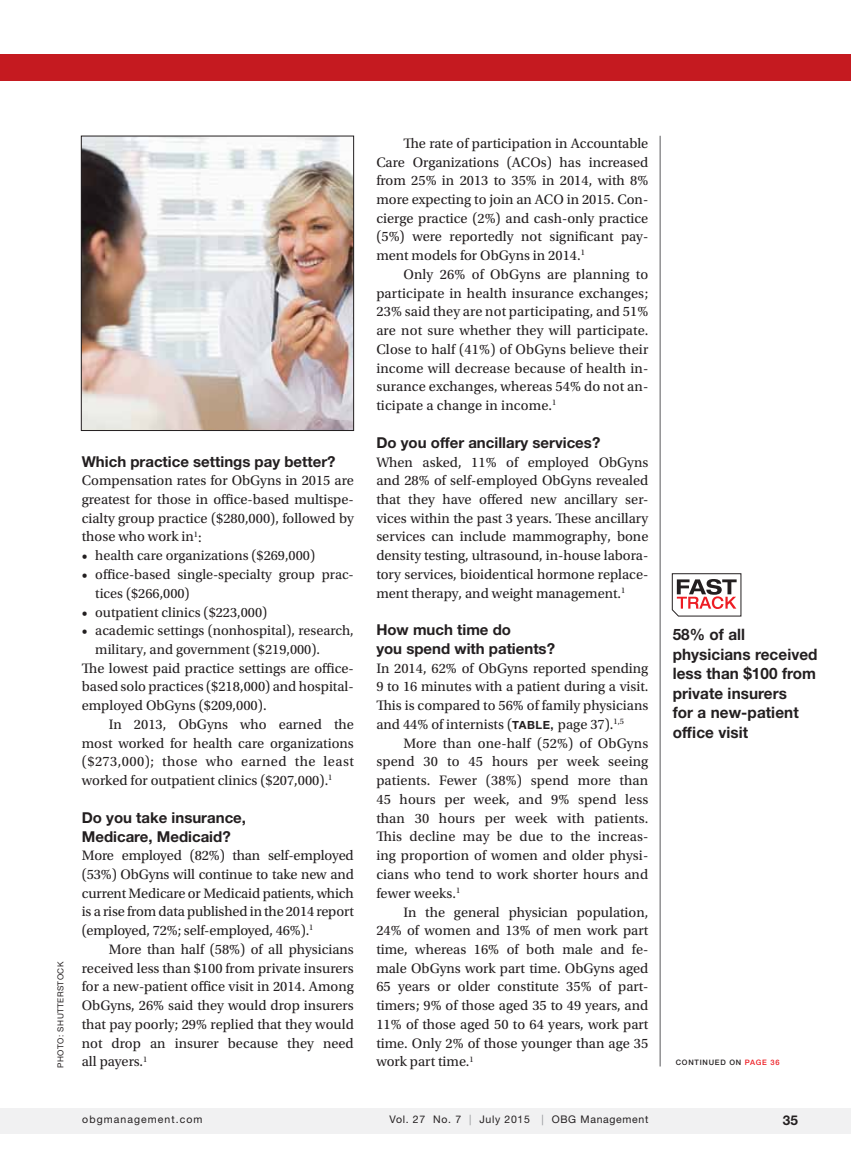
<style>
.page{position:relative;width:851px;height:1161px;background:#fff}
.page>*{position:absolute;margin:0;border:0;box-sizing:border-box;transform-origin:0 0}
.t1{font:700 15.75px/19.5px "Helvetica Neue LT Std";letter-spacing:.005em;color:#231f20}
.t2{font:700 15px/18.8px "Helvetica Neue LT Std";color:#231f20}
.t3{font:14.4px/18.8px "Utopia Std";color:#231f20;text-align:justify}
.t4{font:14.25px/18.8px "Utopia Std";color:#231f20}
.t5{font:700 13.5px "Helvetica Neue LT Std";color:#231f20}
.t6{font:10.5px "Helvetica Neue LT Std";letter-spacing:.065em;color:#231f20}
.t7{font:10.5px "Helvetica Neue LT Std";letter-spacing:.1em;color:#231f20}
.t8{font:8.25px "Helvetica Neue LT Std";letter-spacing:.05em;color:#231f20}
.t9{font:500 7.5px "Helvetica Neue LT Std";letter-spacing:.1em;color:#231f20}
.s1{font-family:"Helvetica Neue LT Std";font-weight:700;font-size:11.25px}
.s2{color:#ed1d24}
.s3{color:#939598}
</style>
<div class="page">
<hr style="left:659px;top:136px;width:1px;height:931px;background:#58595b">
<svg style="left:671px;top:573px;width:70px;height:44px"></svg>
<div style="left:0;top:1108px;width:850px;height:26px;background:#f1f1f2"></div>
<div style="left:0;top:54px;width:850px;height:27px;background:#c51a20"></div>
<img style="left:83px;top:138px;width:269px;height:291px">
<div style="left:81px;top:136px;width:273px;height:295px;border:1px solid #231f20"></div>
<p class="t8" style="left:56px;top:1068px;width:107px;rotate:-90deg">photo : shutterstock</p>
<p class="t2" style="left:82px;top:451px;width:255px">Which practice settings pay better?</p>
<p class="t3" style="left:82px;top:471px;width:273px">Compensation rates for ObGyns in 2015 are greatest for those in office-based multispe&shy;cialty group practice ($280,000), followed by those who work in<sup>1</sup>:</p>
<p class="t4" style="left:82px;top:547px;width:235px">• health care organizations ($269,000)</p>
<p class="t4" style="left:95px;top:565px;width:260px;text-indent:-13px">• office-based single-specialty group prac&shy;tices ($266,000)</p>
<p class="t4" style="left:82px;top:603px;width:187px">• outpatient clinics ($223,000)</p>
<p class="t4" style="left:95px;top:622px;width:260px;text-indent:-13px">• academic settings (nonhospital), research, military, and government ($219,000).</p>
<p class="t3" style="left:82px;top:659px;width:273px">The lowest paid practice settings are office&shy;based solo practices ($218,000) and hospital&shy;employed ObGyns ($209,000).</p>
<p class="t3" style="left:82px;top:715px;width:273px;text-indent:27px">In 2013, ObGyns who earned the most worked for health care organizations ($273,000); those who earned the least worked for outpatient clinics ($207,000).<sup>1</sup></p>
<p class="t2" style="left:82px;top:808px;width:166px">Do you take insurance,<br>Medicare, Medicaid?</p>
<p class="t3" style="left:82px;top:846px;width:273px">More employed (82%) than self-employed (53%) ObGyns will continue to take new and current Medicare or Medicaid patients, which is a rise from data published in the 2014 report (employed, 72%; self-employed, 46%).<sup>1</sup></p>
<p class="t3" style="left:82px;top:940px;width:273px;text-indent:27px">More than half (58%) of all physicians received less than $100 from private insurers for a new-patient office visit in 2014. Among ObGyns, 26% said they would drop insurers that pay poorly; 29% replied that they would not drop an insurer because they need all payers.<sup>1</sup></p>
<p class="t3" style="left:376px;top:134px;width:273px;text-indent:27px">The rate of participation in Accountable Care Organizations (ACOs) has increased from 25% in 2013 to 35% in 2014, with 8% more expecting to join an ACO in 2015. Con&shy;cierge practice (2%) and cash-only practice (5%) were reportedly not significant pay&shy;ment models for ObGyns in 2014.<sup>1</sup></p>
<p class="t3" style="left:376px;top:265px;width:273px;text-indent:27px">Only 26% of ObGyns are planning to participate in health insurance exchanges; 23% said they are not participating, and 51% are not sure whether they will participate.<br>Close to half (41%) of ObGyns believe their income will decrease because of health in&shy;surance exchanges, whereas 54% do not an&shy;ticipate a change in income.<sup>1</sup></p>
<p class="t2" style="left:376px;top:433px;width:225px">Do you offer ancillary services?</p>
<p class="t3" style="left:376px;top:453px;width:273px">When asked, 11% of employed ObGyns and 28% of self-employed ObGyns revealed that they have offered new ancillary ser&shy;vices within the past 3 years. These ancillary services can include mammography, bone density testing, ultrasound, in-house labora&shy;tory services, bioidentical hormone replace&shy;ment therapy, and weight management.<sup>1</sup></p>
<p class="t2" style="left:376px;top:620px;width:180px">How much time do<br>you spend with patients?</p>
<p class="t3" style="left:376px;top:659px;width:273px">In 2014, 62% of ObGyns reported spending 9 to 16 minutes with a patient during a visit.<br>This is compared to 56% of family physicians and 44% of internists (<span class="s1">TABLE,</span> page 37).<sup>1,5</sup></p>
<p class="t3" style="left:376px;top:734px;width:273px;text-indent:27px">More than one-half (52%) of ObGyns spend 30 to 45 hours per week seeing patients. Fewer (38%) spend more than 45 hours per week, and 9% spend less than 30 hours per week with patients.<br>This decline may be due to the increas&shy;ing proportion of women and older physi&shy;cians who tend to work shorter hours and fewer weeks.<sup>1</sup></p>
<p class="t3" style="left:376px;top:903px;width:273px;text-indent:27px">In the general physician population, 24% of women and 13% of men work part time, whereas 16% of both male and fe&shy;male ObGyns work part time. ObGyns aged 65 years or older constitute 35% of part&shy;timers; 9% of those aged 35 to 49 years, and 11% of those aged 50 to 64 years, work part time. Only 2% of those younger than age 35 work part time.<sup>1</sup></p>
<p class="t1" style="left:672px;top:624px;width:146px">58% of all physicians received less than $100 from private insurers<br>for a new-patient office visit</p>
<p class="t9" style="left:675px;top:1058px;width:105px">CONTINUED ON <span class="s2">PAGE 36</span></p>
<p class="t7" style="left:82px;top:1114px;width:122px">obgmanagement.com</p>
<p class="t6" style="left:389px;top:1114px;width:260px">Vol. 27 No. 7 <span class="s3">|</span> July 2015 <span class="s3">|</span> OBG Management</p>
<p class="t5" style="left:782px;top:1112px;width:17px">35</p>
</div>
